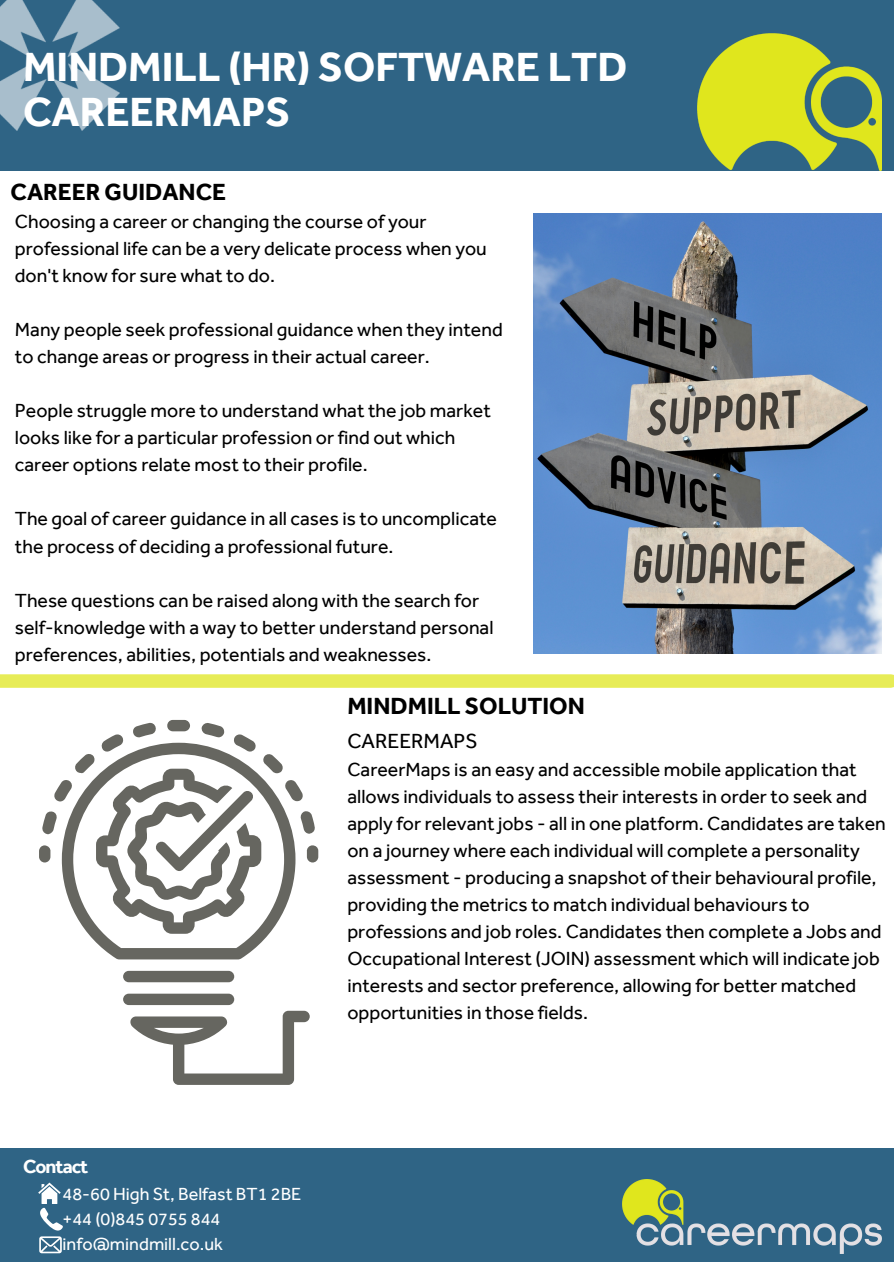
<style>
.page{position:relative;width:894px;height:1264px;background:#fff}
.page>*{position:absolute;margin:0;border:0;box-sizing:border-box;transform-origin:0 0}
.t1{font:700 41.85px/45px "Effra Corp";color:#fff}
.t2{font:700 24px "Effra Corp";color:#000}
.t3{font:21px "Effra Corp";color:#000}
.t4{font:19.5px/27px "Effra Corp";color:#000}
.t5{font:700 19.5px "Effra Corp";letter-spacing:-.05em;color:#fff}
.t6{font:18px "Effra Corp";color:#fff}
</style>
<div class="page">
<div style="left:0;top:0;width:893px;height:171px;background:#2f6485"></div>
<img style="left:0;top:0;width:120px;height:131px">
<div style="left:0;top:1148px;width:893px;height:113px;background:#2f6485"></div>
<img style="left:533px;top:214px;width:348px;height:439px">
<div style="left:0;top:674px;width:890px;height:13px;background:#e7ec57"></div>
<div style="left:123px;top:970px;width:111px;height:12px;background:#666660;border-radius:6px"></div>
<div style="left:123px;top:993px;width:111px;height:12px;background:#666660;border-radius:6px"></div>
<svg style="left:39px;top:720px;width:279px;height:150px"></svg>
<svg style="left:62px;top:742px;width:233px;height:217px"></svg>
<svg style="left:130px;top:1010px;width:179px;height:74px"></svg>
<img style="left:697px;top:33px;width:184px;height:137px">
<img style="left:622px;top:1179px;width:259px;height:74px">
<svg style="left:38px;top:1182px;width:25px;height:71px"></svg>
<p class="t1" style="left:23px;top:44px;width:605px">MINDMILL (HR) SOFTWARE LTD<br>CAREERMAPS</p>
<p class="t2" style="left:11px;top:177px;width:217px">CAREER GUIDANCE</p>
<p class="t4" style="left:15px;top:208px;width:473px">Choosing a career or changing the course of your professional life can be a very delicate process when you don't know for sure what to do.</p>
<p class="t4" style="left:15px;top:316px;width:489px">Many people seek professional guidance when they intend to change areas or progress in their actual career.</p>
<p class="t4" style="left:15px;top:397px;width:477px">People struggle more to understand what the job market looks like for a particular profession or find out which career options relate most to their profile.</p>
<p class="t4" style="left:15px;top:505px;width:483px">The goal of career guidance in all cases is to uncomplicate the process of deciding a professional future.</p>
<p class="t4" style="left:15px;top:586px;width:480px">These questions can be raised along with the search for self-knowledge with a way to better understand personal preferences, abilities, potentials and weaknesses.</p>
<p class="t2" style="left:347px;top:691px;width:239px">MINDMILL SOLUTION</p>
<p class="t3" style="left:347px;top:727px;width:132px">CAREERMAPS</p>
<p class="t4" style="left:347px;top:755px;width:540px">CareerMaps is an easy and accessible mobile application that allows individuals to assess their interests in order to seek and apply for relevantjobs - all in one platform. Candidates are taken on a journey where each individual will complete a personality assessment - producing a snapshot of their behavioural profile, providing the metrics to match individual behaviours to professions and job roles. Candidates then complete a Jobs and Occupational Interest (JOIN) assessment which will indicate job interests and sector preference, allowing for better matched opportunities in those fields.</p>
<p class="t5" style="left:23px;top:1154px;width:67px">Contact</p>
<p class="t6" style="left:63px;top:1182px;width:240px">48-60 High St, Belfast BT1 2BE</p>
<p class="t6" style="left:63px;top:1207px;width:159px">+44 (0)845 0755 844</p>
<p class="t6" style="left:63px;top:1232px;width:162px">info@mindmill.co.uk</p>
</div>
